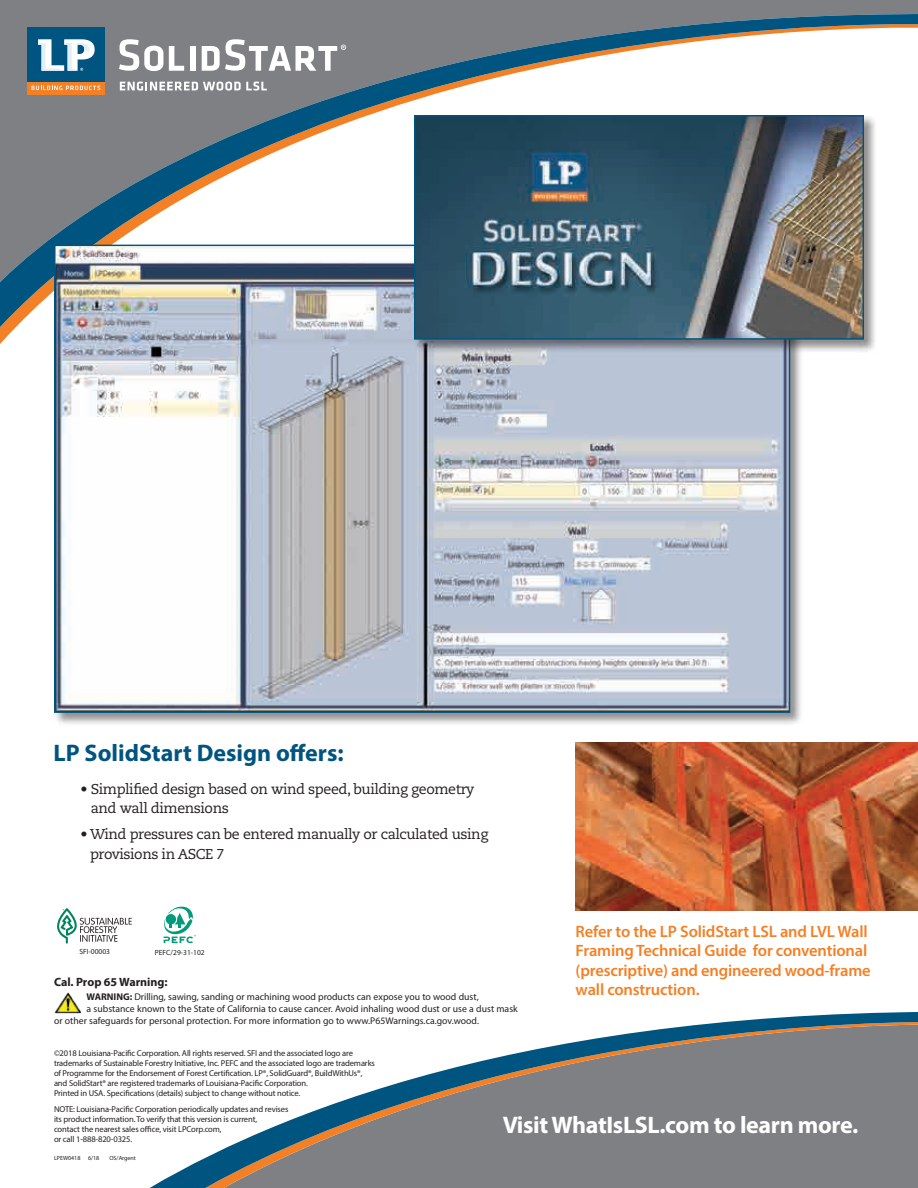
<style>
.page{position:relative;width:918px;height:1188px;background:#fff}
.page>*{position:absolute;margin:0;border:0;box-sizing:border-box;transform-origin:0 0}
.t1{font:700 24px "Myriad Pro";letter-spacing:-.015em;color:#fff}
.t2{font:700 24px "Myriad Pro";color:#005480}
.t3{font:600 16.5px/19.5px "Myriad Pro";letter-spacing:-.01em;color:#f48026}
.t4{font:14.25px/19.5px "Caecilia LT Std";letter-spacing:-.03em;color:#231f20}
.t5{font:700 12px "Myriad Pro";color:#231f20}
.t6{font:9.75px "Myriad Pro";color:#231f20}
.t7{font:8.55px/10.1px "Myriad Pro";letter-spacing:-.015em;color:#231f20}
.t8{font:7.5px "Myriad Pro";color:#231f20}
.t9{font:6px "Myriad Pro";color:#231f20}
.s1{font-weight:700}
</style>
<div class="page">
<svg style="left:150px;top:1012px;width:768px;height:176px;fill:#7e8083"></svg>
<img style="left:576px;top:742px;width:342px;height:169px">
<svg style="left:0;top:2px;width:918px;height:340px"></svg>
<div style="left:53px;top:244px;width:751px;height:482px;background:#231f20;opacity:.5"></div>
<img style="left:56px;top:247px;width:732px;height:464px">
<div style="left:413px;top:115px;width:465px;height:238px;background:#231f20;opacity:.5"></div>
<img style="left:416px;top:117px;width:446px;height:221px">
<div style="left:414px;top:115px;width:450px;height:225px;border:1px solid #005480"></div>
<div style="left:27px;top:81px;width:77px;height:13px;background:#f48026"></div>
<svg style="left:32px;top:86px;width:68px;height:4px"></svg>
<div style="left:27px;top:27px;width:77px;height:54px;background:#005480"></div>
<svg style="left:38px;top:39px;width:57px;height:32px"></svg>
<svg style="left:119px;top:39px;width:44px;height:32px"></svg>
<svg style="left:169px;top:46px;width:15px;height:25px"></svg>
<div style="left:190px;top:46px;width:6px;height:25px;background:#fff"></div>
<svg style="left:202px;top:39px;width:144px;height:32px"></svg>
<svg style="left:120px;top:82px;width:147px;height:9px"></svg>
<svg style="left:163px;top:906px;width:33px;height:38px"></svg>
<svg style="left:57px;top:908px;width:75px;height:36px"></svg>
<img style="left:55px;top:992px;width:26px;height:21px">
<h1 class="t2" style="left:54px;top:737px;width:292px">LP SolidStart Design offers:</h1>
<h3 class="t4" style="left:91px;top:779px;width:385px;text-indent:-10px">• Simplified design based on wind speed, building geometry and wall dimensions</h3>
<h3 class="t4" style="left:90px;top:825px;width:400px;text-indent:-9px">• Wind pressures can be entered manually or calculated using provisions in ASCE 7</h3>
<p class="t8" style="left:79px;top:947px;width:32px">SFI-00003</p>
<p class="t8" style="left:155px;top:948px;width:51px">PEFC/29-31-102</p>
<h3 class="t5" style="left:54px;top:974px;width:115px">Cal. Prop 65 Warning:</h3>
<p class="t6" style="left:87px;top:991px;width:394px"><span class="s1">WARNING:</span> Drilling, sawing, sanding or machining wood products can expose you to wood dust,</p>
<p class="t6" style="left:87px;top:1003px;width:433px">a substance known to the State of California to cause cancer. Avoid inhaling wood dust or use a dust mask</p>
<p class="t6" style="left:54px;top:1015px;width:427px">or other safeguards for personal protection. For more information go to www.P65Warnings.ca.gov.wood.</p>
<h2 class="t3" style="left:576px;top:921px;width:297px">Refer to the LP SolidStart LSL and LVL Wall Framing Technical Guide for conventional (prescriptive) and engineered wood-frame wall construction.</h2>
<p class="t7" style="left:54px;top:1048px;width:322px">©2018 Louisiana-Pacific Corporation. All rights reserved. SFI and the associated logo are trademarks of Sustainable Forestry Initiative, Inc. PEFC and the associated logo are trademarks of Programme for the Endorsement of Forest Certification. LP®, SolidGuard®, BuildWithUs®, and SolidStart® are registered trademarks of Louisiana-Pacific Corporation.<br>Printed in USA. Specifications (details) subject to change without notice.</p>
<p class="t7" style="left:54px;top:1104px;width:236px">NOTE: Louisiana-Pacific Corporation periodically updates and revises its product information. To verify that this version is current,<br>contact the nearest sales office, visit LPCorp.com,<br>or call 1-888-820-0325.</p>
<p class="t9" style="left:54px;top:1155px;width:28px">LPEW0418</p>
<p class="t9" style="left:88px;top:1155px;width:13px">6/18</p>
<p class="t9" style="left:110px;top:1155px;width:28px">OS/Argent</p>
<h1 class="t1" style="left:503px;top:1109px;width:357px">Visit WhatIsLSL.com to learn more.</h1>
</div>
